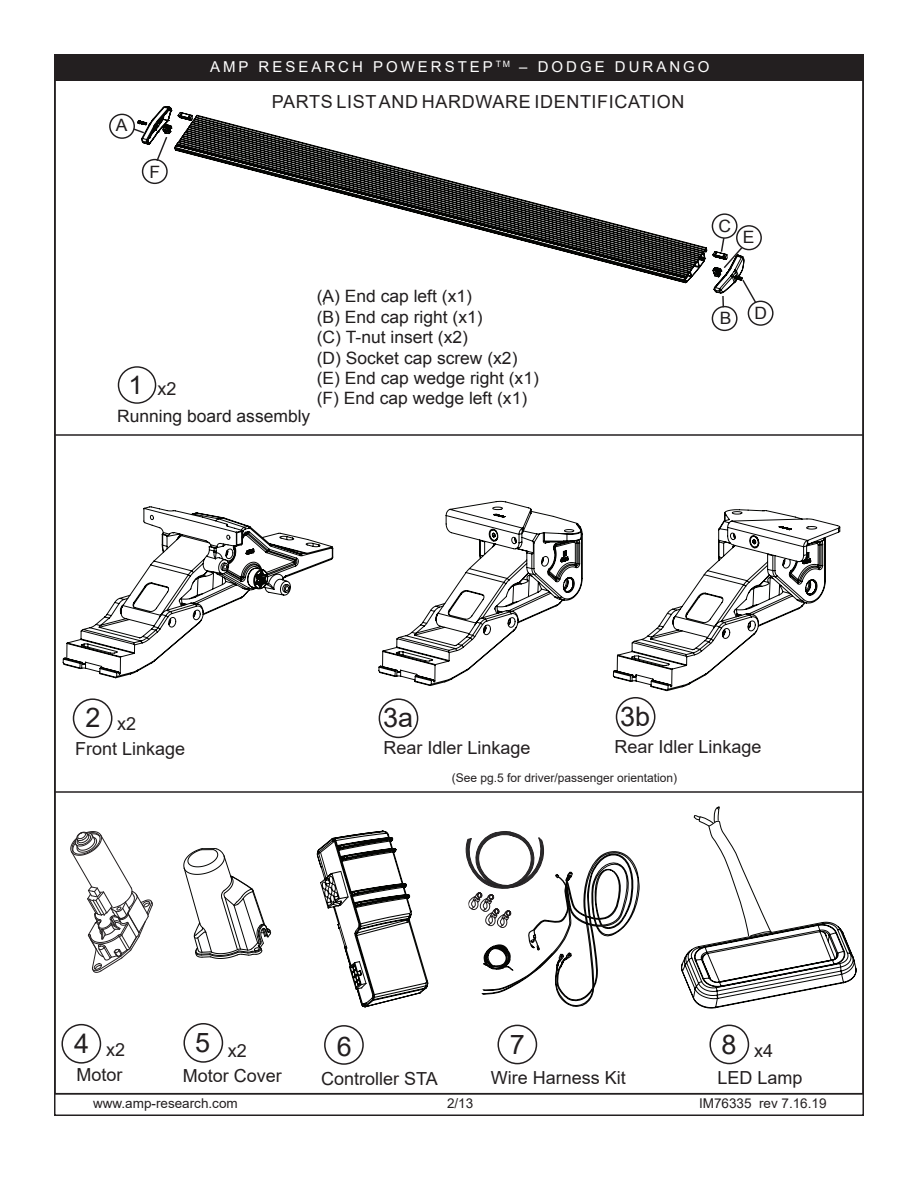
<style>
.page{position:relative;width:918px;height:1188px;background:#fff}
.page>*{position:absolute;margin:0;border:0;box-sizing:border-box;transform-origin:0 0}
.t1{font:27px "Arial";color:#231f20}
.t2{font:25.5px "Arial";color:#201d1e}
.t3{font:18px/25.7px "Arial";color:#231f20}
.t4{font:18px "Arial";letter-spacing:.035em;color:#231f20}
.t5{font:16.95px/20.4px "Arial";color:#201d1e}
.t6{font:15px "Arial";letter-spacing:.2em;color:#fff}
.t7{font:13.5px "Arial";color:#231f20}
.t8{font:12px "Arial";color:#231f20}
.s1{font-size:27px}
</style>
<div class="page">
<div style="left:54px;top:55px;width:809px;height:26px;background:#231f20"></div>
<hr style="left:54px;top:434px;width:810px;height:2px;background:#231f20">
<hr style="left:54px;top:791px;width:808px;height:2px;background:#231f20">
<div style="left:497px;top:1025px;width:40px;height:39px;border:2px solid #231f20;border-radius:50%"></div>
<div style="left:73px;top:698px;width:39px;height:40px;border:2px solid #231f20;border-radius:50%"></div>
<svg style="left:465px;top:831px;width:175px;height:176px"></svg>
<div style="left:709px;top:1025px;width:40px;height:39px;border:2px solid #231f20;border-radius:50%"></div>
<svg style="left:62px;top:506px;width:272px;height:173px"></svg>
<svg style="left:681px;top:806px;width:176px;height:203px"></svg>
<div style="left:118px;top:366px;width:38px;height:38px;border:1px solid #201d1e;border-radius:50%"></div>
<svg style="left:323px;top:298px;width:3px;height:7px"></svg>
<svg style="left:137px;top:106px;width:608px;height:188px"></svg>
<div style="left:712px;top:213px;width:26px;height:26px;border:1px solid #201d1e;border-radius:50%"></div>
<div style="left:736px;top:225px;width:26px;height:25px;border:1px solid #201d1e;border-radius:50%"></div>
<svg style="left:720px;top:236px;width:24px;height:34px"></svg>
<div style="left:748px;top:301px;width:26px;height:25px;border:1px solid #201d1e;border-radius:50%"></div>
<svg style="left:741px;top:278px;width:17px;height:27px"></svg>
<div style="left:712px;top:306px;width:26px;height:25px;border:1px solid #201d1e;border-radius:50%"></div>
<svg style="left:722px;top:296px;width:2px;height:11px"></svg>
<div style="left:109px;top:114px;width:26px;height:25px;border:1px solid #201d1e;border-radius:50%"></div>
<svg style="left:132px;top:127px;width:14px;height:8px"></svg>
<svg style="left:155px;top:135px;width:14px;height:28px"></svg>
<div style="left:142px;top:159px;width:26px;height:25px;border:1px solid #201d1e;border-radius:50%"></div>
<div style="left:379px;top:698px;width:39px;height:40px;border:2px solid #231f20;border-radius:50%"></div>
<div style="left:616px;top:697px;width:39px;height:40px;border:2px solid #231f20;border-radius:50%"></div>
<div style="left:61px;top:1024px;width:40px;height:40px;border:2px solid #231f20;border-radius:50%"></div>
<div style="left:324px;top:1025px;width:40px;height:40px;border:2px solid #231f20;border-radius:50%"></div>
<div style="left:183px;top:1023px;width:40px;height:40px;border:2px solid #231f20;border-radius:50%"></div>
<svg style="left:317px;top:831px;width:111px;height:177px"></svg>
<svg style="left:183px;top:848px;width:89px;height:111px"></svg>
<svg style="left:70px;top:831px;width:83px;height:142px"></svg>
<svg style="left:378px;top:501px;width:205px;height:185px"></svg>
<svg style="left:612px;top:509px;width:229px;height:183px"></svg>
<p class="t6" style="left:210px;top:56px;width:501px">AMP RESEARCH POWERSTEP <sup>TM</sup> – DODGE DURANGO</p>
<p class="t5" style="left:116px;top:115px;width:13px">A</p>
<p class="t5" style="left:150px;top:162px;width:12px">F</p>
<p class="t4" style="left:272px;top:89px;width:414px">PARTS LIST AND HARDWARE IDENTIFICATION</p>
<p class="t5" style="left:317px;top:286px;width:224px">(A) End cap left (x1)<br>(B) End cap right (x1)<br>(C) T-nut insert (x2)<br>(D) Socket cap screw (x2) (E) End cap wedge right (x1) (F) End cap wedge left (x1)</p>
<h2 class="t2" style="left:129px;top:368px;width:16px">1</h2>
<p class="t5" style="left:117px;top:406px;width:195px">Running board assembly</p>
<p class="t3" style="left:158px;top:376px;width:21px">x2</p>
<p class="t5" style="left:719px;top:216px;width:14px">C</p>
<p class="t5" style="left:743px;top:227px;width:13px">E</p>
<p class="t5" style="left:720px;top:308px;width:13px">B</p>
<p class="t5" style="left:754px;top:303px;width:14px">D</p>
<p class="t3" style="left:75px;top:711px;width:112px;text-indent:10px"><span class="s1">2</span> x2<br>Front Linkage</p>
<h1 class="t1" style="left:383px;top:699px;width:32px">3a</h1>
<p class="t3" style="left:384px;top:735px;width:149px">Rear Idler Linkage</p>
<h1 class="t1" style="left:620px;top:698px;width:32px">3b</h1>
<p class="t3" style="left:614px;top:733px;width:149px">Rear Idler Linkage</p>
<p class="t8" style="left:452px;top:769px;width:227px">(See pg.5 for driver/passenger orientation)</p>
<h1 class="t1" style="left:74px;top:1025px;width:17px">4</h1>
<h1 class="t1" style="left:195px;top:1024px;width:17px">5</h1>
<p class="t3" style="left:106px;top:1036px;width:21px">x2</p>
<p class="t3" style="left:228px;top:1038px;width:21px">x2</p>
<h1 class="t1" style="left:337px;top:1027px;width:17px">6</h1>
<h1 class="t1" style="left:510px;top:1025px;width:17px">7</h1>
<p class="t3" style="left:77px;top:1062px;width:48px">Motor</p>
<p class="t3" style="left:183px;top:1063px;width:101px">Motor Cover</p>
<p class="t3" style="left:321px;top:1065px;width:118px">Controller STA</p>
<p class="t3" style="left:491px;top:1065px;width:137px">Wire Harness Kit</p>
<h1 class="t1" style="left:722px;top:1025px;width:17px">8</h1>
<p class="t3" style="left:717px;top:1037px;width:87px;line-height:27.5px;text-align:center">x4<br>LED Lamp</p>
<p class="t7" style="left:93px;top:1094px;width:146px">www.amp-research.com</p>
<p class="t7" style="left:447px;top:1094px;width:28px">2/13</p>
<p class="t7" style="left:699px;top:1094px;width:129px">IM76335 rev 7.16.19</p>
</div>
